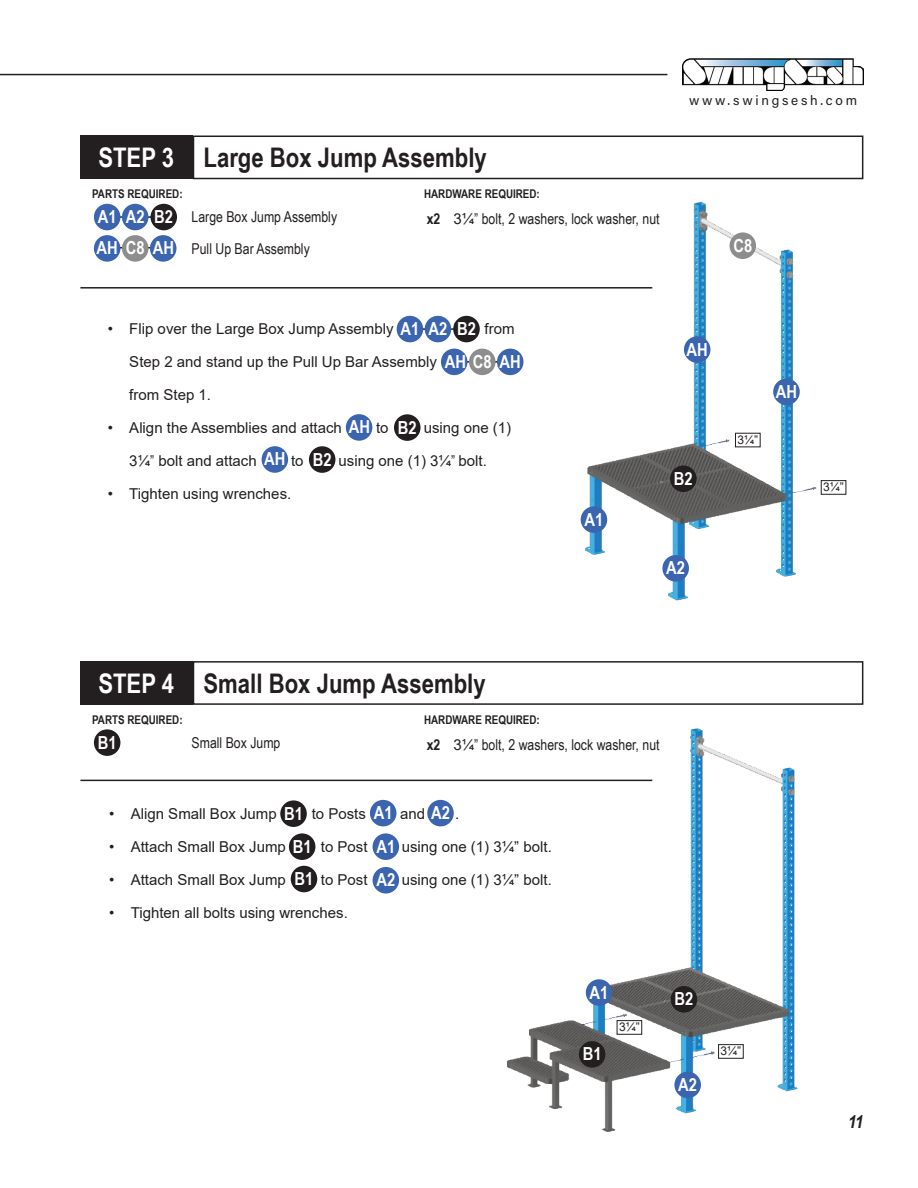
<style>
.page{position:relative;width:918px;height:1188px;background:#fff}
.page>*{position:absolute;margin:0;border:0;box-sizing:border-box;transform-origin:0 0}
.t1{font:700 27px "Arial Narrow";color:#231f20}
.t2{font:700 18px/32.8px "Arial Narrow";color:#fff}
.t3{font:italic 700 18px "Arial Narrow";color:#231f20}
.t4{font:15px "Arial";color:#231f20}
.t5{font:15px/31.5px "Arial Narrow";color:#231f20}
.t6{font:13.5px "Acumin Variable Concept";letter-spacing:.205em;color:#231f20}
.t7{font:700 12px "Arial Narrow";color:#231f20}
.t8{font:12px "Arial";color:#231f20}
.s1{color:#fff}
.s2{font-weight:700}
.s3{font-family:"Arial"}
.s4{font-family:"Arial Narrow"}
</style>
<div class="page">
<img style="left:682px;top:58px;width:182px;height:33px">
<hr style="left:0;top:74px;width:667px;height:1px;background:#231f20">
<img style="left:492px;top:728px;width:306px;height:404px">
<hr style="left:105px;top:216px;width:55px;height:2px;background:#231f20">
<hr style="left:107px;top:247px;width:53px;height:1px;background:#231f20">
<div style="left:80px;top:136px;width:113px;height:43px;background:#231f20"></div>
<div style="left:193px;top:136px;width:670px;height:43px;border:2px solid #231f20"></div>
<hr style="left:80px;top:287px;width:572px;height:2px;background:#231f20">
<img style="left:562px;top:176px;width:269px;height:425px">
<div style="left:670px;top:465px;width:27px;height:27px;background:#231f20;border-radius:50%"></div>
<div style="left:581px;top:506px;width:26px;height:27px;background:#3c65b0;border-radius:50%"></div>
<div style="left:662px;top:555px;width:27px;height:27px;background:#3c65b0;border-radius:50%"></div>
<div style="left:735px;top:433px;width:25px;height:14px;background:#fff"></div>
<div style="left:821px;top:481px;width:25px;height:13px;background:#fff"></div>
<div style="left:821px;top:480px;width:25px;height:15px;border:1px solid #231f20"></div>
<div style="left:730px;top:232px;width:26px;height:27px;background:#8d8d8d;border-radius:50%"></div>
<hr style="left:451px;top:361px;width:56px;height:2px;background:#231f20">
<hr style="left:405px;top:328px;width:65px;height:2px;background:#231f20">
<div style="left:453px;top:316px;width:27px;height:26px;background:#231f20;border-radius:50%"></div>
<div style="left:262px;top:446px;width:26px;height:27px;background:#3c65b0;border-radius:50%"></div>
<div style="left:309px;top:446px;width:26px;height:27px;background:#231f20;border-radius:50%"></div>
<div style="left:394px;top:414px;width:27px;height:27px;background:#231f20;border-radius:50%"></div>
<div style="left:346px;top:414px;width:26px;height:27px;background:#3c65b0;border-radius:50%"></div>
<div style="left:397px;top:316px;width:26px;height:26px;background:#3c65b0;border-radius:50%"></div>
<div style="left:425px;top:316px;width:26px;height:26px;background:#3c65b0;border-radius:50%"></div>
<div style="left:441px;top:349px;width:26px;height:26px;background:#3c65b0;border-radius:50%"></div>
<div style="left:497px;top:349px;width:27px;height:26px;background:#3c65b0;border-radius:50%"></div>
<div style="left:469px;top:349px;width:27px;height:26px;background:#8d8d8d;border-radius:50%"></div>
<div style="left:150px;top:204px;width:27px;height:26px;background:#231f20;border-radius:50%"></div>
<div style="left:94px;top:204px;width:26px;height:26px;background:#3c65b0;border-radius:50%"></div>
<div style="left:122px;top:204px;width:26px;height:26px;background:#3c65b0;border-radius:50%"></div>
<div style="left:94px;top:235px;width:26px;height:27px;background:#3c65b0;border-radius:50%"></div>
<div style="left:150px;top:235px;width:26px;height:27px;background:#3c65b0;border-radius:50%"></div>
<div style="left:122px;top:235px;width:26px;height:27px;background:#8d8d8d;border-radius:50%"></div>
<div style="left:80px;top:661px;width:113px;height:44px;background:#231f20"></div>
<div style="left:193px;top:661px;width:670px;height:44px;border:2px solid #231f20"></div>
<hr style="left:80px;top:780px;width:572px;height:1px;background:#231f20">
<div style="left:671px;top:986px;width:26px;height:27px;background:#231f20;border-radius:50%"></div>
<div style="left:586px;top:979px;width:26px;height:27px;background:#3c65b0;border-radius:50%"></div>
<div style="left:674px;top:1072px;width:27px;height:26px;background:#3c65b0;border-radius:50%"></div>
<div style="left:617px;top:1021px;width:25px;height:13px;background:#fff"></div>
<div style="left:617px;top:1020px;width:25px;height:15px;border:1px solid #231f20"></div>
<div style="left:719px;top:1045px;width:24px;height:13px;background:#fff"></div>
<div style="left:718px;top:1044px;width:26px;height:15px;border:1px solid #231f20"></div>
<div style="left:94px;top:729px;width:26px;height:27px;background:#231f20;border-radius:50%"></div>
<div style="left:579px;top:1041px;width:26px;height:27px;background:#231f20;border-radius:50%"></div>
<div style="left:280px;top:800px;width:27px;height:27px;background:#231f20;border-radius:50%"></div>
<div style="left:289px;top:833px;width:26px;height:27px;background:#231f20;border-radius:50%"></div>
<div style="left:373px;top:833px;width:26px;height:27px;background:#3c65b0;border-radius:50%"></div>
<div style="left:370px;top:800px;width:26px;height:26px;background:#3c65b0;border-radius:50%"></div>
<div style="left:291px;top:866px;width:26px;height:26px;background:#231f20;border-radius:50%"></div>
<div style="left:427px;top:800px;width:27px;height:26px;background:#3c65b0;border-radius:50%"></div>
<div style="left:373px;top:867px;width:26px;height:27px;background:#3c65b0;border-radius:50%"></div>
<div style="left:684px;top:336px;width:26px;height:27px;background:#3c65b0;border-radius:50%"></div>
<div style="left:773px;top:379px;width:27px;height:26px;background:#3c65b0;border-radius:50%"></div>
<h1 class="t1" style="left:98px;top:137px;width:390px"><span class="s1">STEP 3</span> Large Box Jump Assembly</h1>
<p class="t7" style="left:92px;top:185px;width:92px">PARTS REQUIRED:</p>
<p class="t5" style="left:192px;top:201px;width:147px">Large Box Jump Assembly<br>Pull Up Bar Assembly</p>
<p class="t7" style="left:424px;top:185px;width:117px">HARDWARE REQUIRED:</p>
<p class="t5" style="left:427px;top:202px;width:234px"><span class="s2">x2</span> <span class="s3">31/4</span>” bolt, 2 washers, lock washer, nut</p>
<p class="t2" style="left:97px;top:200px;width:79px;line-height:31.3px">A1 A2 B2<br>AH C8 AH</p>
<p class="t6" style="left:689px;top:91px;width:170px">www.swingsesh.com</p>
<p class="t2" style="left:733px;top:228px;width:20px">C8</p>
<p class="t2" style="left:445px;top:311px;width:78px;text-indent:-44px">A1 A2<br>AH C8 AH</p>
<p class="t2" style="left:457px;top:311px;width:20px">B2</p>
<p class="t4" style="left:108px;top:318px;width:408px">• Flip over the Large Box Jump Assembly A1 A2 B2 from</p>
<p class="t4" style="left:129px;top:351px;width:388px">Step 2 and stand up the Pull Up Bar Assembly A3 C8 A4</p>
<p class="t4" style="left:129px;top:384px;width:83px">from Step 1.</p>
<p class="t4" style="left:108px;top:417px;width:405px">• Align the Assemblies and attach A4 to B2 using one (1)</p>
<p class="t4" style="left:129px;top:450px;width:359px">31/4<span class="s4">”</span> bolt and attach A3 to B2 using one (1) 31/4<span class="s4">”</span> bolt.</p>
<p class="t4" style="left:108px;top:483px;width:185px">• Tighten using wrenches.</p>
<p class="t2" style="left:349px;top:410px;width:23px">AH</p>
<p class="t2" style="left:398px;top:410px;width:20px">B2</p>
<p class="t2" style="left:264px;top:442px;width:23px">AH</p>
<p class="t2" style="left:313px;top:442px;width:20px">B2</p>
<p class="t2" style="left:585px;top:502px;width:20px">A1</p>
<p class="t2" style="left:687px;top:332px;width:23px">AH</p>
<p class="t2" style="left:674px;top:461px;width:20px">B2</p>
<p class="t8" style="left:738px;top:431px;width:22px">31/4”</p>
<p class="t2" style="left:776px;top:374px;width:23px">AH</p>
<p class="t8" style="left:823px;top:479px;width:22px">31/4”</p>
<p class="t2" style="left:666px;top:551px;width:20px">A2</p>
<h1 class="t1" style="left:98px;top:663px;width:389px"><span class="s1">STEP 4</span> Small Box Jump Assembly</h1>
<p class="t7" style="left:92px;top:711px;width:92px">PARTS REQUIRED:</p>
<p class="t5" style="left:192px;top:726px;width:90px">Small Box Jump</p>
<p class="t7" style="left:424px;top:711px;width:117px">HARDWARE REQUIRED:</p>
<p class="t5" style="left:427px;top:728px;width:234px"><span class="s2">x2</span> <span class="s3">31/4</span>” bolt, 2 washers, lock washer, nut</p>
<p class="t2" style="left:98px;top:725px;width:20px">B1</p>
<p class="t2" style="left:374px;top:795px;width:20px">A1</p>
<p class="t2" style="left:431px;top:795px;width:20px">A2</p>
<p class="t2" style="left:284px;top:796px;width:29px;text-align:center">B1<br>B1</p>
<p class="t4" style="left:109px;top:803px;width:352px">• Align Small Box Jump B1 to Posts A1 and A2 .</p>
<p class="t4" style="left:109px;top:836px;width:444px">• Attach Small Box Jump B1 to Post A1 using one (1) 31/4” bolt.</p>
<p class="t4" style="left:109px;top:869px;width:444px">• Attach Small Box Jump B1 to Post A2 using one (1) 31/4” bolt.</p>
<p class="t4" style="left:109px;top:902px;width:240px">• Tighten all bolts using wrenches.</p>
<p class="t2" style="left:376px;top:829px;width:20px">A1</p>
<p class="t2" style="left:295px;top:861px;width:20px">B1</p>
<p class="t2" style="left:376px;top:863px;width:20px">A2</p>
<p class="t2" style="left:590px;top:975px;width:20px">A1</p>
<p class="t2" style="left:583px;top:1037px;width:20px">B1</p>
<p class="t8" style="left:619px;top:1019px;width:22px">31/4”</p>
<p class="t2" style="left:675px;top:982px;width:20px">B2</p>
<p class="t2" style="left:678px;top:1067px;width:20px">A2</p>
<p class="t8" style="left:721px;top:1043px;width:22px">31/4”</p>
<p class="t3" style="left:848px;top:1108px;width:17px">11</p>
</div>
